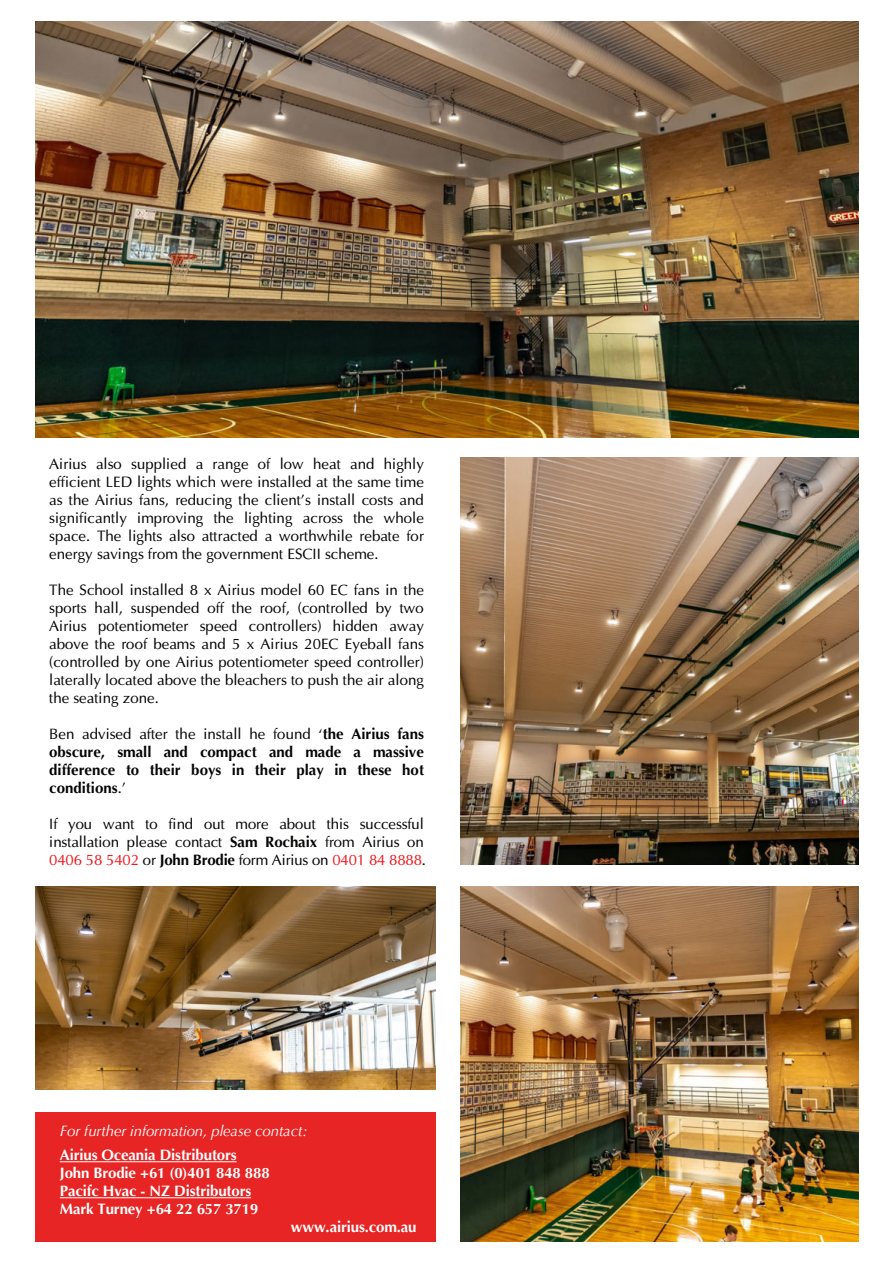
<style>
.page{position:relative;width:893px;height:1263px;background:#fff}
.page>*{position:absolute;margin:0;border:0;box-sizing:border-box;transform-origin:0 0}
.t1{font:15px/18px "Optima";letter-spacing:-.005em;color:#050504;text-align:justify}
.t2{font:700 15px/18px "Optima";color:#050504;text-align:justify}
.t3{font:700 15px/18px "Optima";letter-spacing:-.01em;color:#fff}
.t4{font:italic 15px "Optima";letter-spacing:-.01em;color:#fff}
.s1{font-weight:400}
.s2{font-weight:700}
.s3{color:#ee1d23}
</style>
<div class="page">
<img style="left:35px;top:886px;width:401px;height:203px">
<img style="left:35px;top:21px;width:824px;height:417px">
<div style="left:35px;top:1112px;width:401px;height:130px;background:#e62524"></div>
<hr style="left:60px;top:1161px;width:177px;height:1px;background:#fff">
<hr style="left:60px;top:1197px;width:191px;height:1px;background:#fff">
<img style="left:461px;top:457px;width:398px;height:408px">
<img style="left:461px;top:886px;width:398px;height:356px">
<p class="t1" style="left:49px;top:456px;width:376px">Airius also supplied a range of low heat and highly efficient LED lights which were installed at the same time as the Airius fans, reducing the client’s install costs and significantly improving the lighting across the whole space. The lights also attracted a worthwhile rebate for energy savings from the government ESCII scheme.</p>
<p class="t1" style="left:49px;top:582px;width:376px">The School installed 8 x Airius model 60 EC fans in the sports hall, suspended off the roof, (controlled by two Airius potentiometer speed controllers) hidden away above the roof beams and 5 x Airius 20EC Eyeball fans (controlled by one Airius potentiometer speed controller) laterally located above the bleachers to push the air along the seating zone.</p>
<p class="t2" style="left:49px;top:726px;width:376px"><span class="s1">Ben advised after the install he found ‘</span>the Airius fans obscure, small and compact and made a massive difference to their boys in their play in these hot conditions<span class="s1">.’</span></p>
<p class="t1" style="left:49px;top:816px;width:378px;text-align:left">If you want to find out more about this successful installation please contact <span class="s2">Sam Rochaix</span> from Airius on<br><span class="s3">0406 58 5402</span> or <span class="s2">John Brodie</span> form Airius on <span class="s3">0401 84 8888</span>.</p>
<p class="t4" style="left:60px;top:1125px;width:249px">For further information, please contact:</p>
<p class="t3" style="left:60px;top:1147px;width:211px">Airius Oceania Distributors<br>John Brodie +61 (0)401 848 888<br>Pacifc Hvac - NZ Distributors<br>Mark Turney +64 22 657 3719</p>
<p class="t3" style="left:291px;top:1219px;width:127px">www.airius.com.au</p>
</div>
